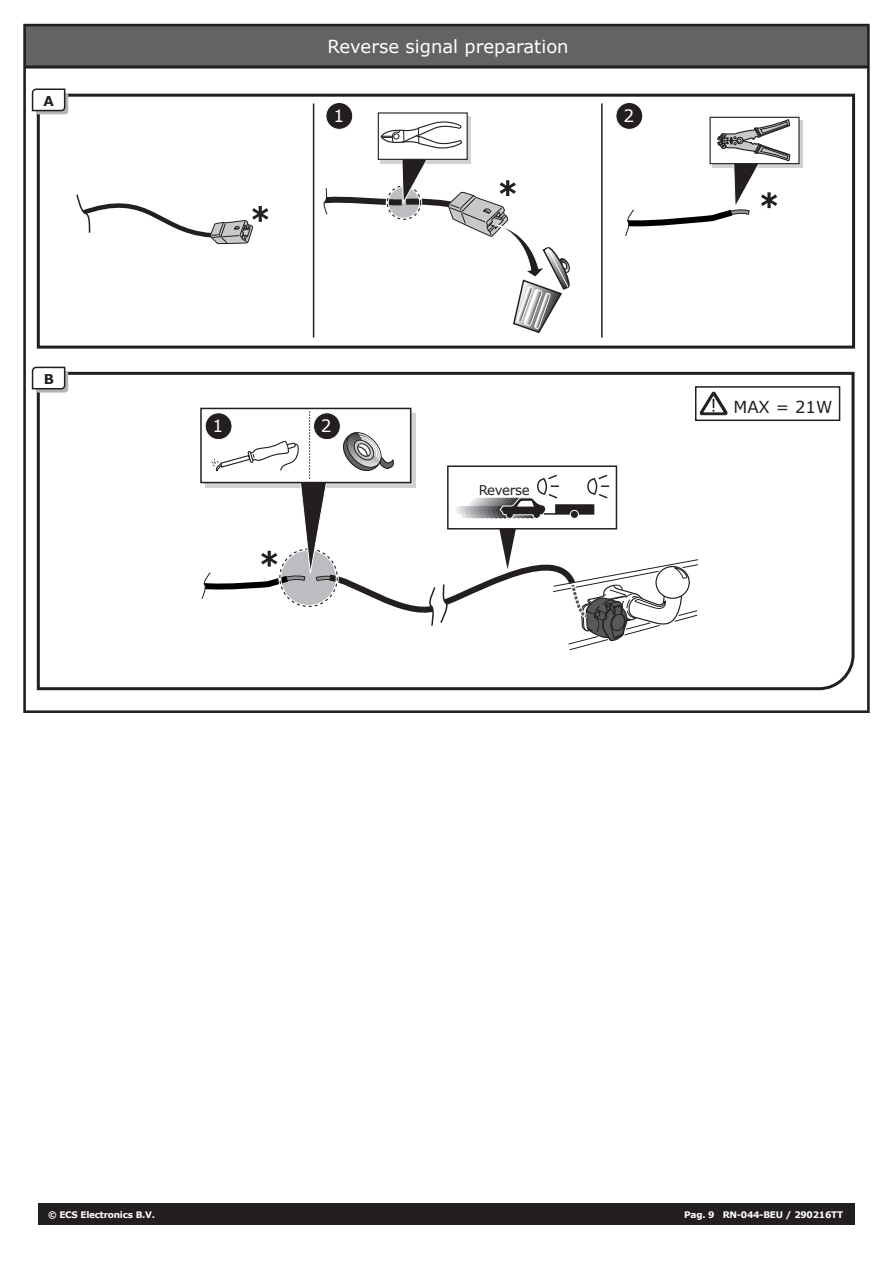
<style>
.page{position:relative;width:893px;height:1263px;background:#fff}
.page>*{position:absolute;margin:0;border:0;box-sizing:border-box;transform-origin:0 0}
.t1{font:18px "Verdana";color:#fff}
.t2{font:17.1px "Verdana";color:#fff}
.t3{font:16.5px "Verdana";color:#231f20}
.t4{font:700 13.5px "Verdana";color:#231f20}
.t5{font:13.35px "Verdana";letter-spacing:-.03em;color:#231f20}
.t6{font:700 9px "Verdana";letter-spacing:-.03em;color:#fff}
</style>
<div class="page">
<div style="left:38px;top:1203px;width:817px;height:21px;background:#231f20"></div>
<div style="left:37px;top:94px;width:818px;height:255px;border:3px solid #231f20"></div>
<svg style="left:31px;top:88px;width:37px;height:26px"></svg>
<svg style="left:36px;top:371px;width:819px;height:320px"></svg>
<svg style="left:31px;top:366px;width:37px;height:26px"></svg>
<hr style="left:313px;top:103px;width:1px;height:234px;background:#231f20">
<hr style="left:601px;top:103px;width:2px;height:234px;background:#231f20">
<div style="left:378px;top:112px;width:90px;height:48px;background:linear-gradient(to right,#fff,#f8f8f8)"></div>
<svg style="left:323px;top:119px;width:247px;height:214px"></svg>
<div style="left:713px;top:120px;width:90px;height:48px;background:#d1d2d4"></div>
<div style="left:710px;top:117px;width:90px;height:47px;background:#fff;border:1px solid #231f20"></div>
<div style="left:326px;top:103px;width:27px;height:26px;background:#231f20;border-radius:50%"></div>
<div style="left:325px;top:102px;width:28px;height:28px;border:1px solid #fff;border-radius:50%"></div>
<div style="left:616px;top:103px;width:27px;height:26px;background:#231f20;border-radius:50%"></div>
<div style="left:615px;top:102px;width:28px;height:28px;border:1px solid #fff;border-radius:50%"></div>
<svg style="left:618px;top:118px;width:173px;height:118px"></svg>
<div style="left:25px;top:25px;width:843px;height:41px;background:#636366"></div>
<svg style="left:27px;top:65px;width:839px;height:4px;background:#444142"></svg>
<div style="left:23px;top:24px;width:847px;height:689px;border:3px solid #231f20"></div>
<div style="left:695px;top:386px;width:145px;height:35px;border:2px solid #231f20"></div>
<svg style="left:195px;top:391px;width:533px;height:259px"></svg>
<svg style="left:76px;top:194px;width:192px;height:50px"></svg>
<h3 class="t4" style="left:44px;top:91px;width:12px">A</h3>
<h3 class="t4" style="left:44px;top:369px;width:12px">B</h3>
<h1 class="t1" style="left:327px;top:34px;width:243px">Reverse signal preparation</h1>
<h2 class="t2" style="left:333px;top:104px;width:12px">1</h2>
<h2 class="t2" style="left:623px;top:104px;width:12px">2</h2>
<h2 class="t2" style="left:213px;top:414px;width:12px">1</h2>
<h2 class="t2" style="left:321px;top:414px;width:12px">2</h2>
<h3 class="t5" style="left:479px;top:481px;width:53px">Reverse</h3>
<h3 class="t3" style="left:733px;top:396px;width:100px">MAX = 21W</h3>
<p class="t6" style="left:48px;top:1208px;width:108px">© ECS Electronics B.V.</p>
<p class="t6" style="left:684px;top:1208px;width:160px">Pag. 9 RN-044-BEU / 290216TT</p>
</div>
